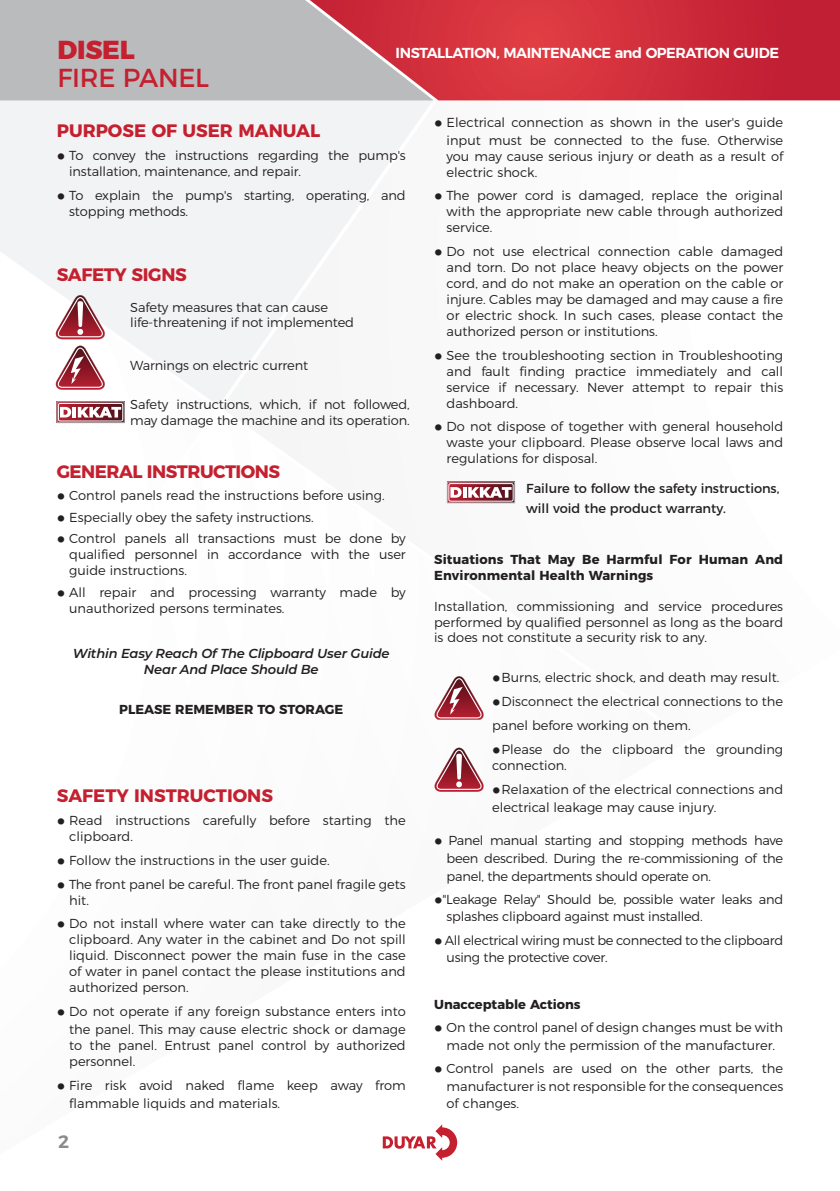
<style>
.page{position:relative;width:840px;height:1191px;background:#fff}
.page>*{position:absolute;margin:0;border:0;box-sizing:border-box;transform-origin:0 0}
.t1{font:26px "Montserrat";letter-spacing:-.01em;color:#c5202f}
.t2{font:800 26px "Montserrat";letter-spacing:-.01em;color:#c5202f}
.t3{font:700 18px "Montserrat";color:#c5202f}
.t4{font:700 18px "Montserrat";letter-spacing:-.03em;color:#c5202f}
.t5{font:700 18px "Montserrat";letter-spacing:-.02em;color:#c5202f}
.t6{font:600 18px "Montserrat";color:#8a8c8f}
.t7{font:600 14.4px "Montserrat";letter-spacing:-.03em;color:#fff}
.t8{font:300 13px/16px "Montserrat";color:#231f20}
.t9{font:300 13px/17.6px "Montserrat";letter-spacing:-.02em;color:#231f20}
.t10{font:700 13px/15.6px "Montserrat";letter-spacing:.01em;color:#231f20}
.t11{font:13px/20px "Montserrat";letter-spacing:-.005em;color:#231f20}
.t12{font:italic 600 13px/16px "Montserrat";letter-spacing:-.01em;color:#231f20;text-align:center}
.s1{font-family:"PF Din Display Pro";font-weight:400;font-size:10px}
</style>
<div class="page">
<img style="left:0;top:100px;width:839px;height:1061px">
<div style="left:0;top:0;width:288px;height:100px;background:#babbbd"></div>
<svg style="left:288px;top:0;width:551px;height:100px;background:#cc4350"></svg>
<svg style="left:382px;top:1124px;width:75px;height:36px"></svg>
<svg style="left:55px;top:295px;width:50px;height:44px"></svg>
<svg style="left:55px;top:345px;width:50px;height:45px"></svg>
<svg style="left:60px;top:405px;width:61px;height:14px"></svg>
<div style="left:57px;top:402px;width:67px;height:21px;border:1px solid #acadb1"></div>
<svg style="left:60px;top:407px;width:61px;height:10px"></svg>
<div style="left:58px;top:403px;width:65px;height:18px;border:1px solid #fff;border-radius:3px"></div>
<svg style="left:450px;top:485px;width:61px;height:14px"></svg>
<div style="left:447px;top:482px;width:67px;height:21px;border:1px solid #acadb1"></div>
<svg style="left:450px;top:487px;width:61px;height:11px"></svg>
<div style="left:448px;top:483px;width:65px;height:18px;border:1px solid #fff;border-radius:3px"></div>
<svg style="left:434px;top:747px;width:49px;height:45px"></svg>
<svg style="left:434px;top:676px;width:49px;height:43px"></svg>
<h1 class="t2" style="left:57px;top:28px;width:79px">DISEL</h1>
<h1 class="t1" style="left:57px;top:57px;width:153px">FIRE PANEL</h1>
<p class="t7" style="left:395px;top:41px;width:384px">INSTALLATION, MAINTENANCE and OPERATION GUIDE</p>
<p class="t3" style="left:57px;top:115px;width:265px">PURPOSE OF USER MANUAL</p>
<p class="t8" style="left:69px;top:146px;width:338px;text-indent:-12px"><span class="s1">●</span> To convey the instructions regarding the pump's installation, maintenance, and repair.</p>
<p class="t8" style="left:69px;top:186px;width:338px;text-indent:-12px"><span class="s1">●</span> To explain the pump's starting, operating, and stopping methods.</p>
<p class="t5" style="left:57px;top:260px;width:131px">SAFETY SIGNS</p>
<p class="t8" style="left:130px;top:298px;width:199px">Safety measures that can cause</p>
<p class="t8" style="left:130px;top:313px;width:225px">life-threatening if not implemented</p>
<p class="t8" style="left:130px;top:356px;width:179px">Warnings on electric current</p>
<p class="t8" style="left:130px;top:396px;width:281px">Safety instructions, which, if not followed, may damage the machine and its operation.</p>
<p class="t4" style="left:57px;top:457px;width:225px">GENERAL INSTRUCTIONS</p>
<p class="t8" style="left:57px;top:486px;width:329px"><span class="s1">●</span> Control panels read the instructions before using.</p>
<p class="t8" style="left:57px;top:508px;width:258px"><span class="s1">●</span> Especially obey the safety instructions.</p>
<p class="t8" style="left:69px;top:529px;width:338px;text-align:justify;text-indent:-12px"><span class="s1">●</span> Control panels all transactions must be done by qualified personnel in accordance with the user guide instructions.</p>
<p class="t8" style="left:69px;top:583px;width:338px;text-indent:-12px"><span class="s1">●</span> All repair and processing warranty made by unauthorized persons terminates.</p>
<p class="t12" style="left:73px;top:645px;width:318px">Within Easy Reach Of The Clipboard User Guide<br>Near And Place Should Be</p>
<p class="t10" style="left:119px;top:700px;width:225px">PLEASE REMEMBER TO STORAGE</p>
<p class="t3" style="left:57px;top:780px;width:218px">SAFETY INSTRUCTIONS</p>
<p class="t8" style="left:69px;top:811px;width:338px;text-indent:-12px"><span class="s1">●</span> Read instructions carefully before starting the clipboard.</p>
<p class="t8" style="left:57px;top:851px;width:274px"><span class="s1">●</span> Follow the instructions in the user guide.</p>
<p class="t8" style="left:69px;top:874px;width:338px;text-indent:-12px"><span class="s1">●</span> The front panel be careful. The front panel fragile gets hit.</p>
<p class="t8" style="left:69px;top:914px;width:338px;text-align:justify;text-indent:-12px"><span class="s1">●</span> Do not install where water can take directly to the clipboard. Any water in the cabinet and Do not spill liquid. Disconnect power the main fuse in the case of water in panel contact the please institutions and authorized person.</p>
<p class="t8" style="left:57px;top:1001px;width:350px;line-height:18px;text-align:right"><span class="s1">●</span> Do not operate if any foreign substance enters into the panel. This may cause electric shock or damage</p>
<p class="t8" style="left:69px;top:1036px;width:338px">to the panel. Entrust panel control by authorized personnel.</p>
<p class="t8" style="left:69px;top:1074px;width:338px;line-height:18px;text-indent:-12px"><span class="s1">●</span> Fire risk avoid naked flame keep away from flammable liquids and materials.</p>
<h2 class="t6" style="left:58px;top:1126px;width:13px">2</h2>
<p class="t8" style="left:434px;top:112px;width:350px;line-height:18px;text-align:right"><span class="s1">●</span> Electrical connection as shown in the user's guide input must be connected to the fuse. Otherwise</p>
<p class="t8" style="left:446px;top:147px;width:338px">you may cause serious injury or death as a result of electric shock.</p>
<p class="t8" style="left:446px;top:186px;width:338px;text-align:justify;text-indent:-12px"><span class="s1">●</span> The power cord is damaged, replace the original with the appropriate new cable through authorized service.</p>
<p class="t8" style="left:446px;top:242px;width:338px;text-align:justify;text-indent:-12px"><span class="s1">●</span> Do not use electrical connection cable damaged and torn. Do not place heavy objects on the power cord, and do not make an operation on the cable or injure. Cables may be damaged and may cause a fire or electric shock. In such cases, please contact the authorized person or institutions.</p>
<p class="t8" style="left:446px;top:346px;width:338px;text-align:justify;text-indent:-12px"><span class="s1">●</span> See the troubleshooting section in Troubleshooting and fault finding practice immediately and call service if necessary. Never attempt to repair this dashboard.</p>
<p class="t8" style="left:446px;top:418px;width:338px;text-align:justify;text-indent:-12px"><span class="s1">●</span> Do not dispose of together with general household waste your clipboard. Please observe local laws and regulations for disposal.</p>
<p class="t11" style="left:526px;top:477px;width:254px">Failure to follow the safety instructions, will void the product warranty.</p>
<p class="t10" style="left:434px;top:551px;width:350px">Situations That May Be Harmful For Human And<br>Environmental Health Warnings</p>
<p class="t8" style="left:434px;top:597px;width:350px;text-align:justify">Installation, commissioning and service procedures performed by qualified personnel as long as the board is does not constitute a security risk to any.</p>
<p class="t8" style="left:492px;top:668px;width:288px"><span class="s1">●</span>Burns, electric shock, and death may result.</p>
<p class="t8" style="left:492px;top:688px;width:292px;line-height:24px"><span class="s1">●</span>Disconnect the electrical connections to the panel before working on them.</p>
<p class="t8" style="left:492px;top:740px;width:292px"><span class="s1">●</span>Please do the clipboard the grounding connection.</p>
<p class="t8" style="left:492px;top:779px;width:292px;line-height:18px"><span class="s1">●</span>Relaxation of the electrical connections and electrical leakage may cause injury.</p>
<p class="t8" style="left:446px;top:830px;width:338px;line-height:17.6px;text-align:justify;text-indent:-12px"><span class="s1">●</span> Panel manual starting and stopping methods have been described. During the re-commissioning of the panel, the departments should operate on.</p>
<p class="t9" style="left:446px;top:889px;width:338px;text-indent:-12px"><span class="s1">●</span>"Leakage Relay" Should be, possible water leaks and splashes clipboard against must installed.</p>
<p class="t9" style="left:446px;top:930px;width:338px;text-indent:-12px"><span class="s1">●</span> All electrical wiring must be connected to the clipboard using the protective cover.</p>
<p class="t10" style="left:434px;top:995px;width:148px">Unacceptable Actions</p>
<p class="t8" style="left:434px;top:1017px;width:350px;line-height:17.6px;text-align:center"><span class="s1">●</span> On the control panel of design changes must be with made not only the permission of the manufacturer.</p>
<p class="t8" style="left:446px;top:1058px;width:338px;line-height:17.6px;text-align:justify;text-indent:-12px"><span class="s1">●</span> Control panels are used on the other parts, the manufacturer is not responsible for the consequences of changes.</p>
</div>
